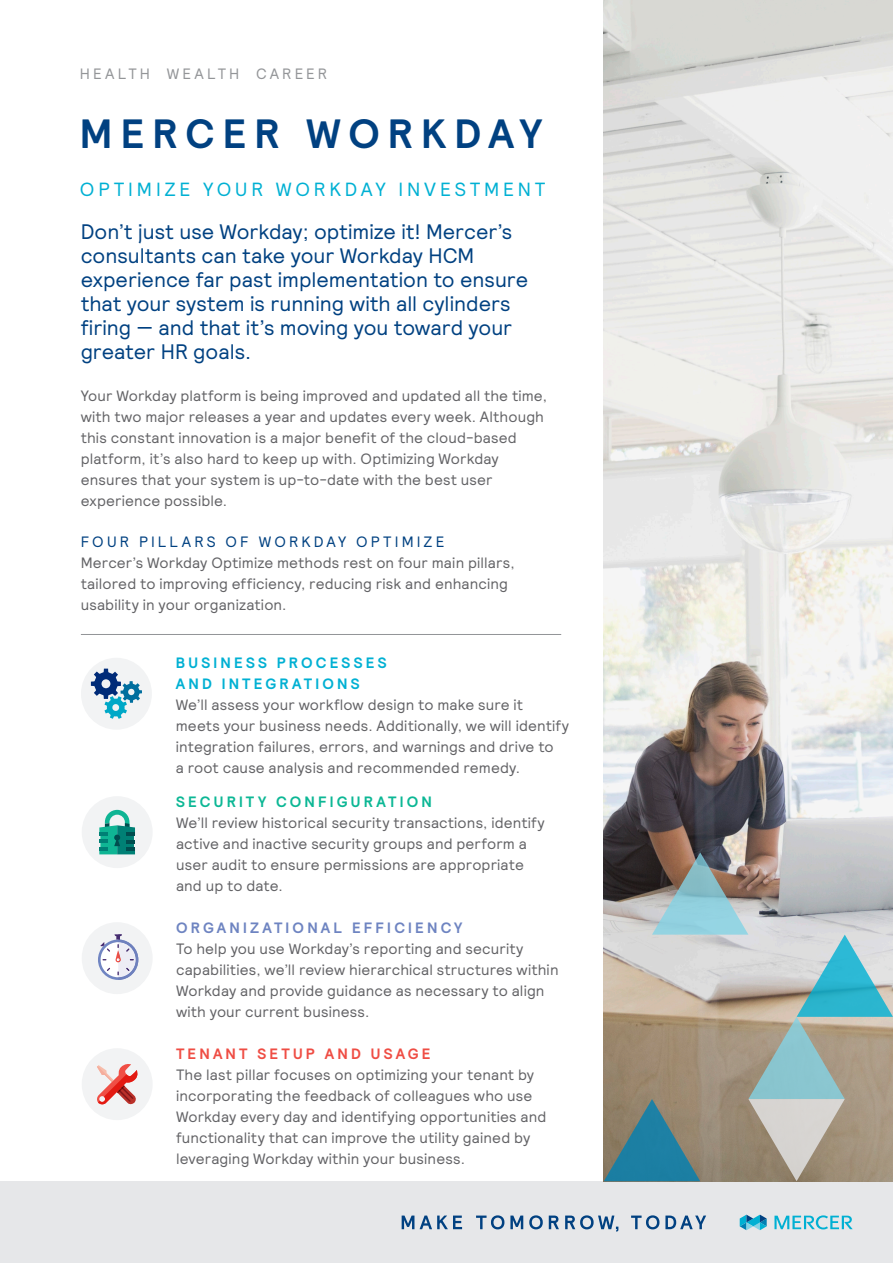
<style>
.page{position:relative;width:893px;height:1263px;background:#fff}
.page>*{position:absolute;margin:0;border:0;box-sizing:border-box;transform-origin:0 0}
.Cover_headline{font:700 40.8px "Relative";letter-spacing:.195em;color:#014181}
.Intro_copy{font:21px/24px "Relative";color:#014181}
.Cover_subhead{font:19.05px "Relative";letter-spacing:.2em;color:#00b0d3}
.Paragraph_heading{font:15px/21px "Relative";letter-spacing:.01em;color:#636366}
.Body_copy{font:15px/21px "Relative";letter-spacing:.01em;color:#636366}
.Paragraph_heading-2{font:15px "Relative";letter-spacing:.21em;color:#014181}
.HEALTH_WEALTH_CAREER{font:15px "Relative";letter-spacing:.21em;color:#939598}
.s1{font-weight:700;color:#00b0d3}
.s2{font-weight:700;color:#0cb795}
.s3{font-weight:700;color:#6e84c1}
.s4{font-weight:700;color:#ef4d44}
</style>
<div class="page">
<hr style="left:81px;top:634px;width:480px;height:1px;background:#939598">
<div style="left:81px;top:658px;width:71px;height:72px;background:#f2f3f4;border-radius:50%"></div>
<svg style="left:91px;top:669px;width:51px;height:50px"></svg>
<div style="left:82px;top:796px;width:71px;height:72px;background:#f2f3f4;border-radius:50%"></div>
<svg style="left:99px;top:810px;width:36px;height:44px"></svg>
<div style="left:82px;top:922px;width:71px;height:72px;background:#f2f3f4;border-radius:50%"></div>
<svg style="left:98px;top:934px;width:40px;height:46px"></svg>
<div style="left:82px;top:1048px;width:71px;height:72px;background:#f2f3f4;border-radius:50%"></div>
<svg style="left:97px;top:1064px;width:41px;height:41px"></svg>
<div style="left:0;top:1181px;width:893px;height:82px;background:#e6e7e9"></div>
<svg style="left:740px;top:1214px;width:27px;height:16px"></svg>
<svg style="left:774px;top:1215px;width:79px;height:14px"></svg>
<svg style="left:402px;top:1215px;width:12px;height:14px"></svg>
<svg style="left:420px;top:1215px;width:42px;height:14px"></svg>
<svg style="left:476px;top:1215px;width:28px;height:14px"></svg>
<svg style="left:510px;top:1215px;width:13px;height:14px"></svg>
<svg style="left:529px;top:1215px;width:14px;height:14px"></svg>
<svg style="left:549px;top:1215px;width:10px;height:14px"></svg>
<svg style="left:565px;top:1215px;width:53px;height:16px"></svg>
<svg style="left:631px;top:1215px;width:28px;height:14px"></svg>
<svg style="left:665px;top:1215px;width:41px;height:14px"></svg>
<img style="left:604px;top:0;width:289px;height:852px">
<svg style="left:604px;top:852px;width:289px;height:329px;background:#a0a69f"></svg>
<p class="HEALTH_WEALTH_CAREER" style="left:80px;top:64px;width:249px">HEALTH WEALTH CAREER</p>
<p class="Cover_headline" style="left:80px;top:107px;width:464px">MERCER WORKDAY</p>
<p class="Cover_subhead" style="left:80px;top:177px;width:467px">OPTIMIZE YOUR WORKDAY INVESTMENT</p>
<p class="Intro_copy" style="left:81px;top:219px;width:449px">Don’t just use Workday; optimize it! Mercer’s consultants can take your Workday HCM experience far past implementation to ensure that your system is running with all cylinders firing — and that it’s moving you toward your greater HR goals.</p>
<p class="Body_copy" style="left:81px;top:384px;width:468px">Your Workday platform is being improved and updated all the time, with two major releases a year and updates every week. Although this constant innovation is a major benefit of the cloud-based platform, it’s also hard to keep up with. Optimizing Workday ensures that your system is up-to-date with the best user experience possible.</p>
<p class="Paragraph_heading-2" style="left:81px;top:532px;width:365px">FOUR PILLARS OF WORKDAY OPTIMIZE</p>
<p class="Body_copy" style="left:81px;top:552px;width:435px">Mercer’s Workday Optimize methods rest on four main pillars, tailored to improving efficiency, reducing risk and enhancing usability in your organization.</p>
<p class="Paragraph_heading" style="left:176px;top:652px;width:395px"><span class="s1">BUSINESS PROCESSES<br>AND INTEGRATIONS<br></span>We’ll assess your workflow design to make sure it meets your business needs. Additionally, we will identify integration failures, errors, and warnings and drive to<br>a root cause analysis and recommended remedy.</p>
<p class="Paragraph_heading" style="left:176px;top:790px;width:370px"><span class="s2">SECURITY CONFIGURATION<br></span>We’ll review historical security transactions, identify active and inactive security groups and perform a user audit to ensure permissions are appropriate and up to date.</p>
<p class="Paragraph_heading" style="left:176px;top:916px;width:384px"><span class="s3">ORGANIZATIONAL EFFICIENCY<br></span>To help you use Workday’s reporting and security capabilities, we’ll review hierarchical structures within Workday and provide guidance as necessary to align with your current business.</p>
<p class="Paragraph_heading" style="left:176px;top:1042px;width:372px"><span class="s4">TENANT SETUP AND USAGE<br></span>The last pillar focuses on optimizing your tenant by incorporating the feedback of colleagues who use Workday every day and identifying opportunities and functionality that can improve the utility gained by leveraging Workday within your business.</p>
</div>
